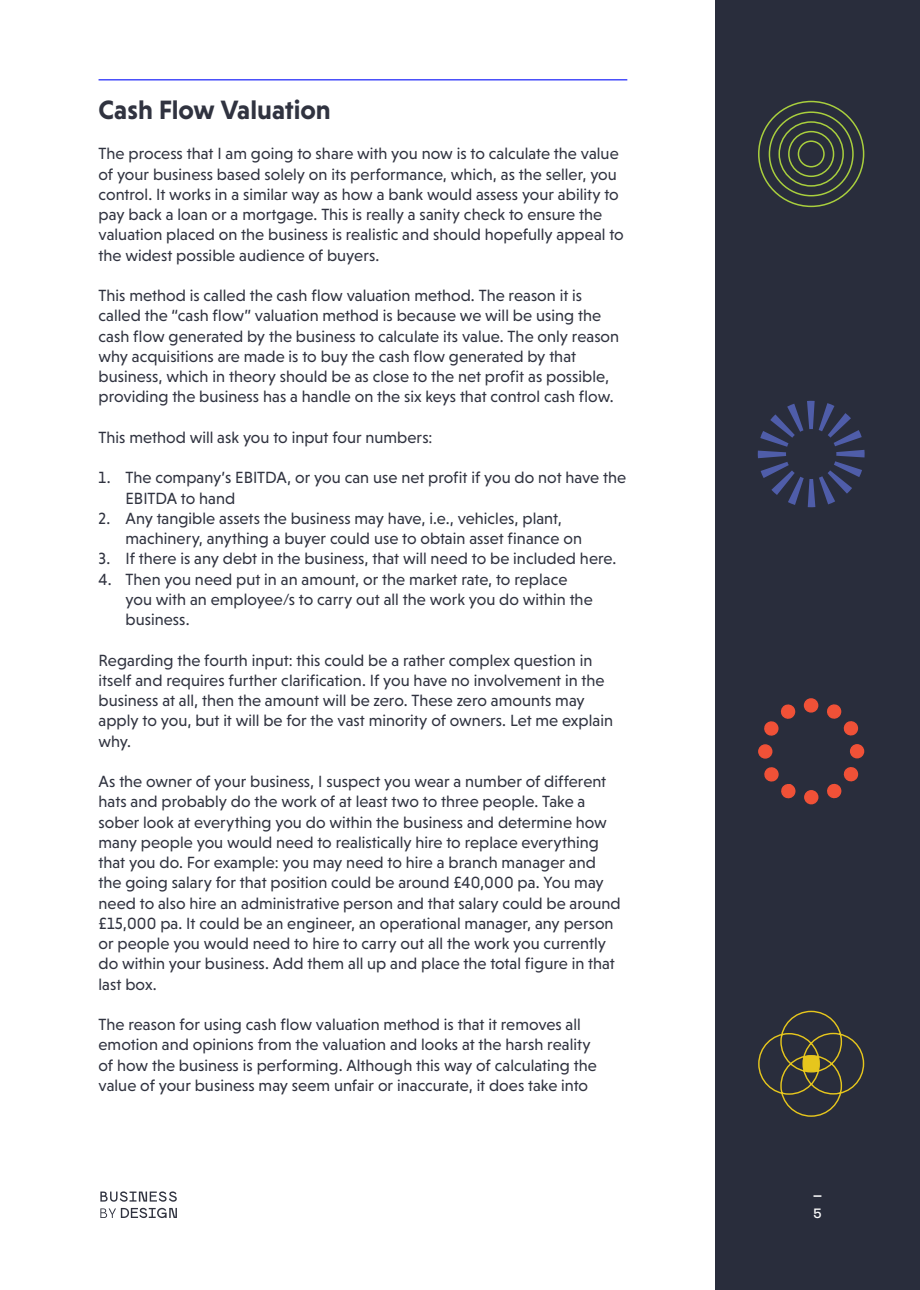
<style>
.page{position:relative;width:920px;height:1290px;background:#fff}
.page>*{position:absolute;margin:0;border:0;box-sizing:border-box;transform-origin:0 0}
.Heading_2{font:700 27px "Niveau Grotesk";color:#303340}
.Body_copy{font:16.5px/20.2px "Niveau Grotesk";color:#303340}
.t1{font:300 13.5px "Space Grotesk";color:#fff}
</style>
<div class="page">
<svg style="left:100px;top:1191px;width:77px;height:11px"></svg>
<svg style="left:100px;top:1208px;width:77px;height:10px"></svg>
<hr style="left:99px;top:79px;width:528px;height:2px;background:#474dfa">
<div style="left:716px;top:0;width:204px;height:1290px;background:#292d3c"></div>
<svg style="left:758px;top:100px;width:107px;height:108px"></svg>
<svg style="left:758px;top:401px;width:107px;height:106px"></svg>
<div style="left:851px;top:745px;width:12px;height:13px;background:#f05137;border-radius:50%"></div>
<div style="left:850px;top:744px;width:14px;height:14px;border:2px solid #f05137;border-radius:50%"></div>
<svg style="left:827px;top:767px;width:32px;height:32px"></svg>
<svg style="left:827px;top:704px;width:32px;height:32px"></svg>
<div style="left:804px;top:790px;width:14px;height:14px;background:#f05137;border:2px solid #f05137;border-radius:50%"></div>
<div style="left:804px;top:698px;width:14px;height:15px;background:#f05137;border:2px solid #f05137;border-radius:6px"></div>
<svg style="left:764px;top:767px;width:32px;height:31px"></svg>
<svg style="left:764px;top:704px;width:32px;height:32px"></svg>
<div style="left:759px;top:745px;width:13px;height:13px;background:#f05137;border-radius:50%"></div>
<div style="left:758px;top:744px;width:14px;height:15px;border:2px solid #f05137;border-radius:50%"></div>
<svg style="left:759px;top:1010px;width:106px;height:107px"></svg>
<svg style="left:813px;top:1195px;width:8px;height:2px"></svg>
<p class="Heading_2" style="left:99px;top:94px;width:234px">Cash Flow Valuation</p>
<p class="Body_copy" style="left:99px;top:143px;width:527px">The process that I am going to share with you now is to calculate the value of your business based solely on its performance, which, as the seller, you control. It works in a similar way as how a bank would assess your ability to pay back a loan or a mortgage. This is really a sanity check to ensure the valuation placed on the business is realistic and should hopefully appeal to the widest possible audience of buyers.</p>
<p class="Body_copy" style="left:99px;top:285px;width:522px">This method is called the cash flow valuation method. The reason it is called the “cash flow” valuation method is because we will be using the cash flow generated by the business to calculate its value. The only reason why acquisitions are made is to buy the cash flow generated by that business, which in theory should be as close to the net profit as possible, providing the business has a handle on the six keys that control cash flow.</p>
<p class="Body_copy" style="left:99px;top:427px;width:335px">This method will ask you to input four numbers:</p>
<p class="Body_copy" style="left:126px;top:467px;width:502px;text-indent:-27px">1. The company’s EBITDA, or you can use net profit if you do not have the<br>EBITDA to hand</p>
<p class="Body_copy" style="left:126px;top:508px;width:458px;text-indent:-27px">2. Any tangible assets the business may have, i.e., vehicles, plant, machinery, anything a buyer could use to obtain asset finance on</p>
<p class="Body_copy" style="left:99px;top:548px;width:519px">3. If there is any debt in the business, that will need to be included here.</p>
<p class="Body_copy" style="left:126px;top:569px;width:469px;text-indent:-27px">4. Then you need put in an amount, or the market rate, to replace you with an employee/s to carry out all the work you do within the business.</p>
<p class="Body_copy" style="left:99px;top:650px;width:516px">Regarding the fourth input: this could be a rather complex question in itself and requires further clarification. If you have no involvement in the business at all, then the amount will be zero. These zero amounts may apply to you, but it will be for the vast minority of owners. Let me explain why.</p>
<p class="Body_copy" style="left:99px;top:771px;width:524px">As the owner of your business, I suspect you wear a number of different hats and probably do the work of at least two to three people. Take a sober look at everything you do within the business and determine how many people you would need to realistically hire to replace everything that you do. For example: you may need to hire a branch manager and the going salary for that position could be around £40,000 pa. You may need to also hire an administrative person and that salary could be around £15,000 pa. It could be an engineer, an operational manager, any person or people you would need to hire to carry out all the work you currently do within your business. Add them all up and place the total figure in that last box.</p>
<p class="Body_copy" style="left:99px;top:1014px;width:500px">The reason for using cash flow valuation method is that it removes all emotion and opinions from the valuation and looks at the harsh reality of how the business is performing. Although this way of calculating the value of your business may seem unfair or inaccurate, it does take into</p>
<p class="t1" style="left:813px;top:1203px;width:10px">5</p>
</div>
